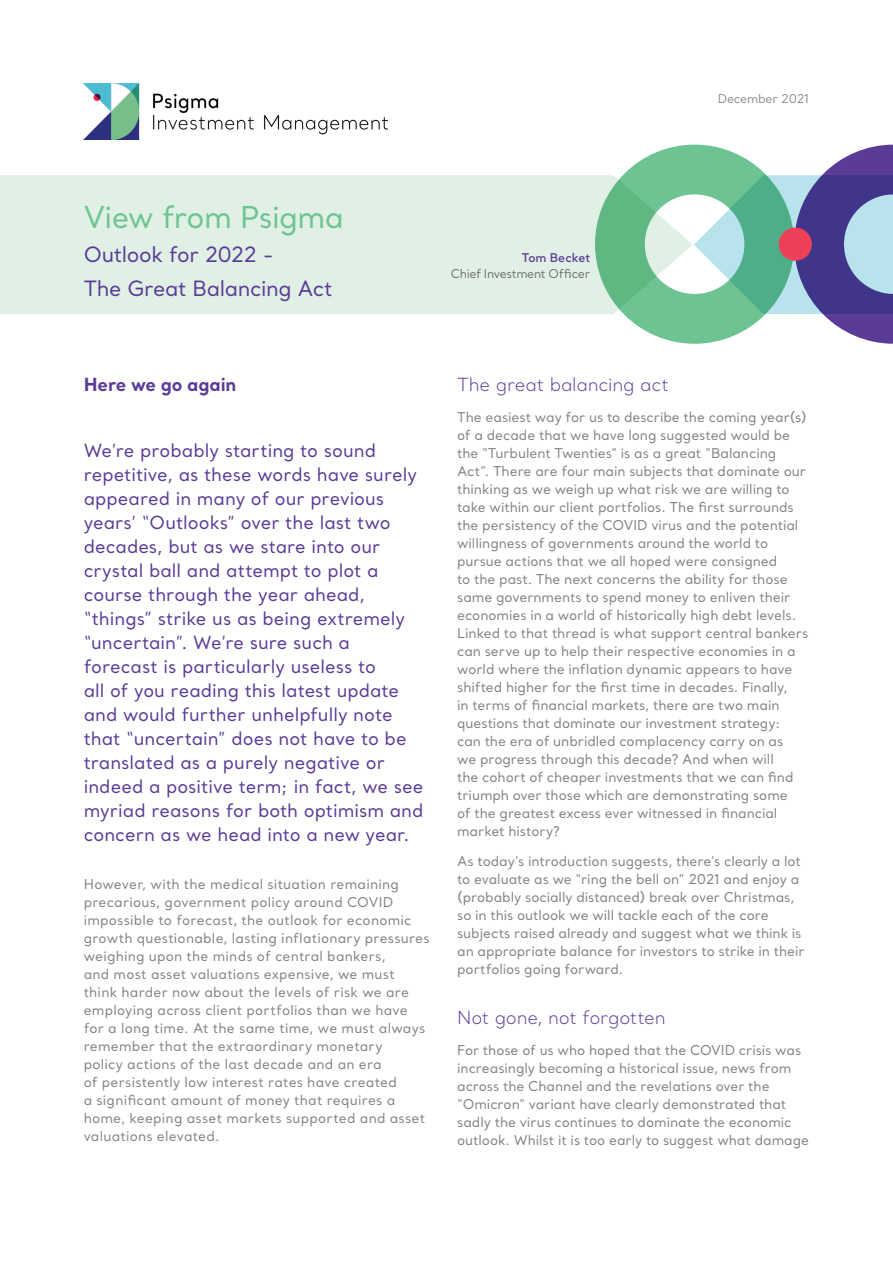
<style>
.page{position:relative;width:893px;height:1263px;background:#fff}
.page>*{position:absolute;margin:0;border:0;box-sizing:border-box;transform-origin:0 0}
.Main_Heading_1{font:30px "Santral";letter-spacing:-.02em;color:#6dc492}
.Main_Heading_1-2{font:21px "Santral";letter-spacing:-.02em;color:#5a3b97}
.Main_Body_1__Last_Li{font:18px/24px "Santral";color:#5a3b97}
.Main_Body_1__Last_Li-2{font:300 18px "Santral";letter-spacing:-.01em;color:#5a3b97}
.Main_Body_1__Last_Li-3{font:700 18px "Santral";letter-spacing:-.01em;color:#5a3b97}
.Main_Body_1__Last_Li-4{font:13.5px/18px "Santral";color:#808285}
.t1{font:12px "Santral";letter-spacing:-.025em;color:#636366}
.t2{font:12px "Santral";letter-spacing:-.015em;color:#808285}
.t3{font:600 12px "Santral";letter-spacing:-.005em;color:#5a3b97}
</style>
<div class="page">
<div style="left:0;top:175px;width:595px;height:139px;background:#e0f0e4"></div>
<svg style="left:595px;top:145px;width:298px;height:199px"></svg>
<div style="left:779px;top:228px;width:33px;height:33px;background:#ee4159;border-radius:50%"></div>
<img style="left:84px;top:84px;width:303px;height:56px">
<p class="t2" style="left:718px;top:91px;width:93px">December 2021</p>
<p class="Main_Heading_1" style="left:84px;top:198px;width:262px">View from Psigma</p>
<p class="Main_Heading_1-2" style="left:84px;top:241px;width:192px">Outlook for 2022 -</p>
<p class="Main_Heading_1-2" style="left:84px;top:275px;width:251px">The Great Balancing Act</p>
<p class="t3" style="left:522px;top:249px;width:70px">Tom Becket</p>
<p class="t1" style="left:451px;top:266px;width:141px">Chief Investment Officer</p>
<p class="Main_Body_1__Last_Li-3" style="left:84px;top:372px;width:154px">Here we go again</p>
<p class="Main_Body_1__Last_Li" style="left:84px;top:438px;width:341px">We’re probably starting to sound repetitive, as these words have surely appeared in many of our previous years’ “Outlooks” over the last two decades, but as we stare into our crystal ball and attempt to plot a course through the year ahead, “things” strike us as being extremely “uncertain”. We’re sure such a forecast is particularly useless to<br>all of you reading this latest update and would further unhelpfully note that “uncertain” does not have to be translated as a purely negative or indeed a positive term; in fact, we see myriad reasons for both optimism and concern as we head into a new year.</p>
<p class="Main_Body_1__Last_Li-4" style="left:84px;top:875px;width:347px">However, with the medical situation remaining precarious, government policy around COVID impossible to forecast, the outlook for economic growth questionable, lasting inflationary pressures weighing upon the minds of central bankers,<br>and most asset valuations expensive, we must think harder now about the levels of risk we are employing across client portfolios than we have for a long time. At the same time, we must always remember that the extraordinary monetary<br>policy actions of the last decade and an era<br>of persistently low interest rates have created<br>a significant amount of money that requires a home, keeping asset markets supported and asset valuations elevated.</p>
<p class="Main_Body_1__Last_Li-2" style="left:457px;top:373px;width:213px">The great balancing act</p>
<p class="Main_Body_1__Last_Li-4" style="left:457px;top:407px;width:353px">The easiest way for us to describe the coming year(s) of a decade that we have long suggested would be the “Turbulent Twenties” is as a great “Balancing Act”. There are four main subjects that dominate our thinking as we weigh up what risk we are willing to take within our client portfolios. The first surrounds the persistency of the COVID virus and the potential willingness of governments around the world to pursue actions that we all hoped were consigned<br>to the past. The next concerns the ability for those same governments to spend money to enliven their economies in a world of historically high debt levels.<br>Linked to that thread is what support central bankers can serve up to help their respective economies in a world where the inflation dynamic appears to have shifted higher for the first time in decades. Finally,<br>in terms of financial markets, there are two main questions that dominate our investment strategy:<br>can the era of unbridled complacency carry on as<br>we progress through this decade? And when will<br>the cohort of cheaper investments that we can find triumph over those which are demonstrating some<br>of the greatest excess ever witnessed in financial market history?</p>
<p class="Main_Body_1__Last_Li-4" style="left:457px;top:852px;width:349px">As today’s introduction suggests, there’s clearly a lot to evaluate as we “ring the bell on” 2021 and enjoy a (probably socially distanced) break over Christmas, so in this outlook we will tackle each of the core subjects raised already and suggest what we think is an appropriate balance for investors to strike in their portfolios going forward.</p>
<p class="Main_Body_1__Last_Li-2" style="left:457px;top:1006px;width:210px">Not gone, not forgotten</p>
<p class="Main_Body_1__Last_Li-4" style="left:457px;top:1041px;width:354px">For those of us who hoped that the COVID crisis was increasingly becoming a historical issue, news from across the Channel and the revelations over the “Omicron” variant have clearly demonstrated that sadly the virus continues to dominate the economic outlook. Whilst it is too early to suggest what damage</p>
</div>
